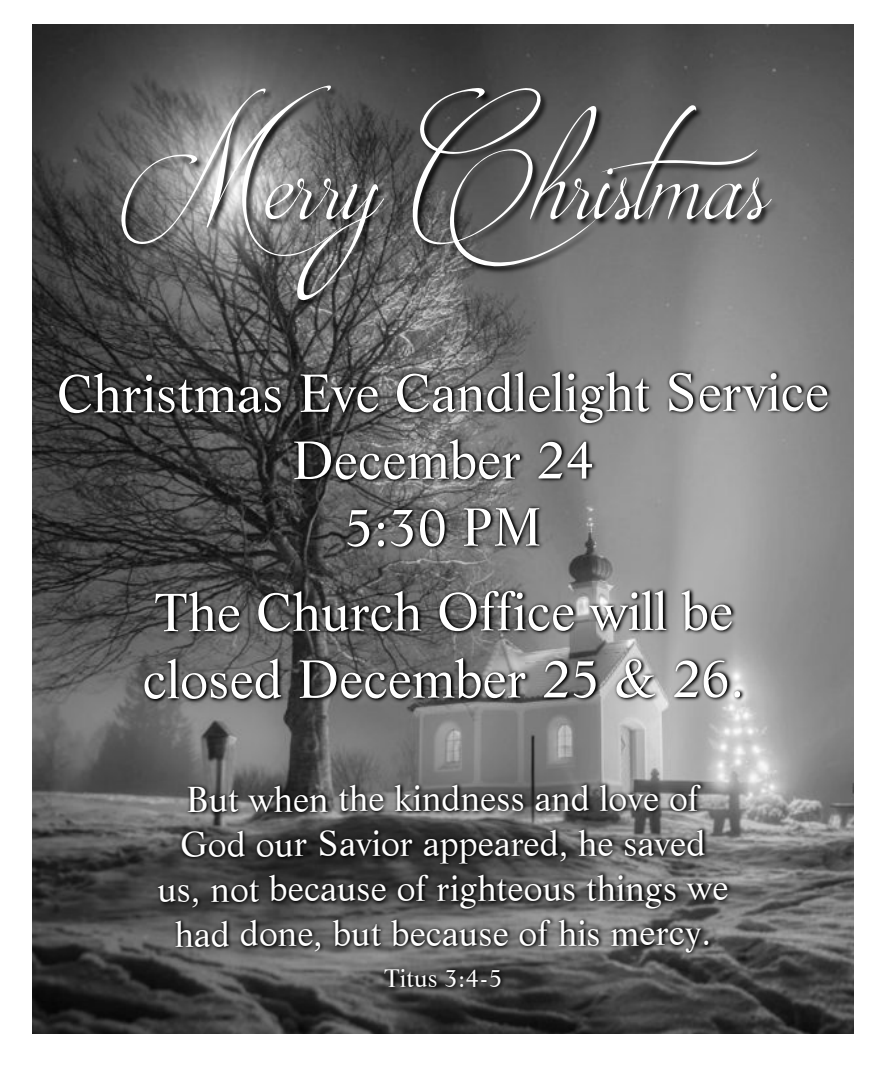
<style>
.page{position:relative;width:884px;height:1065px;background:#fff}
.page>*{position:absolute;margin:0;border:0;box-sizing:border-box;transform-origin:0 0}
.t1{font:178.33px "Brotherhood Script";color:#fff}
.t2{font:52.32px/67.2px "Life BT";color:#fff;text-align:center}
.t3{font:35px/45px "Life BT";color:#fff;text-align:center}
.t4{font:24.5px "Life BT";color:#fff}
</style>
<div class="page">
<img style="left:33px;top:25px;width:820px;height:1009px">
<img style="left:52px;top:353px;width:802px;height:365px">
<img style="left:119px;top:39px;width:729px;height:272px">
<img style="left:153px;top:770px;width:597px;height:237px">
<h1 class="t1" style="left:122px;top:85px;width:670px">Merry Christmas</h1>
<h2 class="t2" style="left:56px;top:364px;width:774px">Christmas Eve Candlelight Service<br>December 24<br>5:30 PM</h2>
<h2 class="t2" style="left:143px;top:583px;width:603px;text-align:left">The Church Office will be closed December 25 &amp; 26.</h2>
<p class="t3" style="left:157px;top:779px;width:572px">But when the kindness and love of God our Savior appeared, he saved us, not because of righteous things we had done, but because of his mercy.</p>
<p class="t4" style="left:384px;top:968px;width:120px">Titus 3:4-5</p>
</div>
